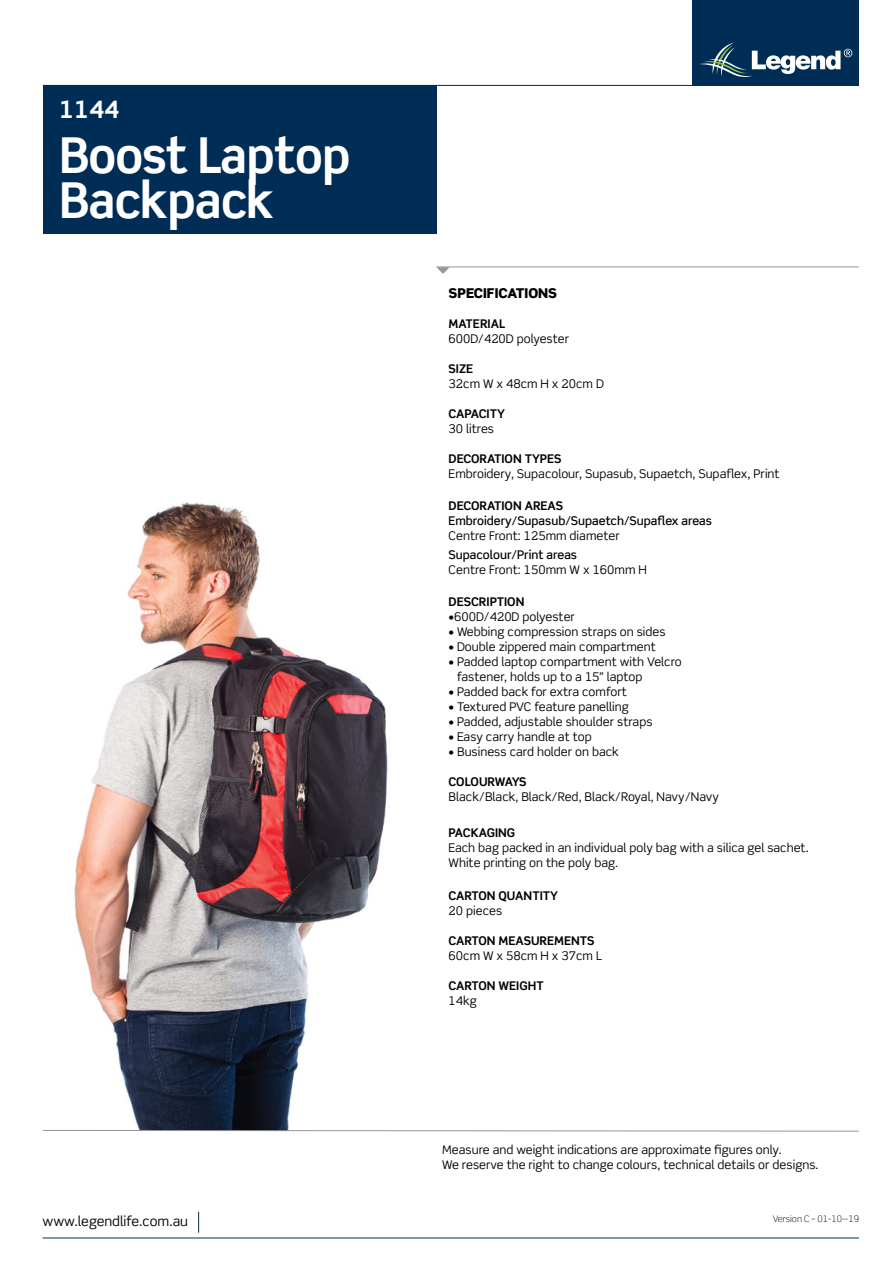
<style>
.page{position:relative;width:893px;height:1263px;background:#fff}
.page>*{position:absolute;margin:0;border:0;box-sizing:border-box;transform-origin:0 0}
.t1{font:700 49.5px/45px "Scene Std";letter-spacing:-.02em;color:#fff}
.t2{font:700 24px "Scene Std";color:#fff}
.t3{font:13.5px "Scene Std";color:#000}
.t4{font:900 13.5px "Scene Std";color:#000}
.t5{font:12px/15px "Scene Std";color:#000}
.t6{font:700 12px "Scene Std";color:#000}
.t7{font:500 12px "Scene Std";color:#000}
.t8{font:700 12px "Scene Std";letter-spacing:-.02em;color:#000}
.t9{font:300 9px "Scene Std";color:#000}
</style>
<div class="page">
<img style="left:74px;top:502px;width:314px;height:628px">
<div style="left:43px;top:85px;width:393px;height:149px;background:#002d56"></div>
<svg style="left:42px;top:1130px;width:817px;height:2px"></svg>
<hr style="left:43px;top:85px;width:816px;height:1px;background:#002d56">
<hr style="left:43px;top:1237px;width:816px;height:1px;background:#002d56">
<svg style="left:198px;top:1212px;width:1px;height:21px"></svg>
<hr style="left:436px;top:267px;width:423px;height:1px;background:#939598">
<svg style="left:436px;top:267px;width:14px;height:7px"></svg>
<div style="left:693px;top:0;width:166px;height:86px;background:#002d56"></div>
<svg style="left:699px;top:43px;width:153px;height:34px"></svg>
<h2 class="t2" style="left:59px;top:95px;width:62px">1144</h2>
<h1 class="t1" style="left:59px;top:132px;width:293px">Boost Laptop<br>Backpack</h1>
<p class="t4" style="left:449px;top:284px;width:110px">SPECIFICATIONS</p>
<p class="t6" style="left:449px;top:316px;width:58px">MATERIAL</p>
<p class="t5" style="left:449px;top:331px;width:122px">600D/420D polyester</p>
<p class="t6" style="left:449px;top:361px;width:26px">SIZE</p>
<p class="t5" style="left:449px;top:376px;width:157px">32cm W x 48cm H x 20cm D</p>
<p class="t6" style="left:449px;top:406px;width:58px">CAPACITY</p>
<p class="t5" style="left:449px;top:421px;width:47px">30 litres</p>
<p class="t6" style="left:449px;top:451px;width:114px">DECORATION TYPES</p>
<p class="t5" style="left:449px;top:466px;width:332px">Embroidery, Supacolour, Supasub, Supaetch, Supaflex, Print</p>
<p class="t6" style="left:449px;top:498px;width:116px">DECORATION AREAS</p>
<p class="t7" style="left:449px;top:513px;width:265px">Embroidery/Supasub/Supaetch/Supaflex areas</p>
<p class="t5" style="left:449px;top:528px;width:173px">Centre Front: 125mm diameter</p>
<p class="t7" style="left:449px;top:547px;width:130px">Supacolour/Print areas</p>
<p class="t5" style="left:449px;top:562px;width:200px">Centre Front: 150mm W x 160mm H</p>
<p class="t6" style="left:449px;top:594px;width:77px">DESCRIPTION</p>
<p class="t5" style="left:449px;top:609px;width:128px">•600D/420D polyester</p>
<p class="t5" style="left:449px;top:624px;width:219px">• Webbing compression straps on sides</p>
<p class="t5" style="left:449px;top:639px;width:209px">• Double zippered main compartment</p>
<p class="t5" style="left:457px;top:654px;width:226px;text-indent:-9px">• Padded laptop compartment with Velcro fastener, holds up to a 15” laptop</p>
<p class="t5" style="left:449px;top:684px;width:180px">• Padded back for extra comfort</p>
<p class="t5" style="left:449px;top:699px;width:182px">• Textured PVC feature panelling</p>
<p class="t5" style="left:449px;top:714px;width:206px">• Padded, adjustable shoulder straps</p>
<p class="t5" style="left:449px;top:729px;width:145px">• Easy carry handle at top</p>
<p class="t5" style="left:449px;top:744px;width:172px">• Business card holder on back</p>
<p class="t8" style="left:449px;top:774px;width:79px">COLOURWAYS</p>
<p class="t5" style="left:449px;top:789px;width:272px">Black/Black, Black/Red, Black/Royal, Navy/Navy</p>
<p class="t6" style="left:449px;top:826px;width:68px">PACKAGING</p>
<p class="t5" style="left:449px;top:840px;width:362px">Each bag packed in an individual poly bag with a silica gel sachet.<br>White printing on the poly bag.</p>
<p class="t6" style="left:449px;top:888px;width:111px">CARTON QUANTITY</p>
<p class="t5" style="left:449px;top:902px;width:55px">20 pieces</p>
<p class="t6" style="left:449px;top:933px;width:147px">CARTON MEASUREMENTS</p>
<p class="t5" style="left:449px;top:947px;width:155px">60cm W x 58cm H x 37cm L</p>
<p class="t6" style="left:449px;top:978px;width:97px">CARTON WEIGHT</p>
<p class="t5" style="left:449px;top:992px;width:30px">14kg</p>
<p class="t5" style="left:442px;top:1142px;width:378px">Measure and weight indications are approximate figures only.<br>We reserve the right to change colours, technical details or designs.</p>
<p class="t3" style="left:43px;top:1213px;width:147px">www.legendlife.com.au</p>
<p class="t9" style="left:773px;top:1213px;width:88px">Version C – 01-10--19</p>
</div>
